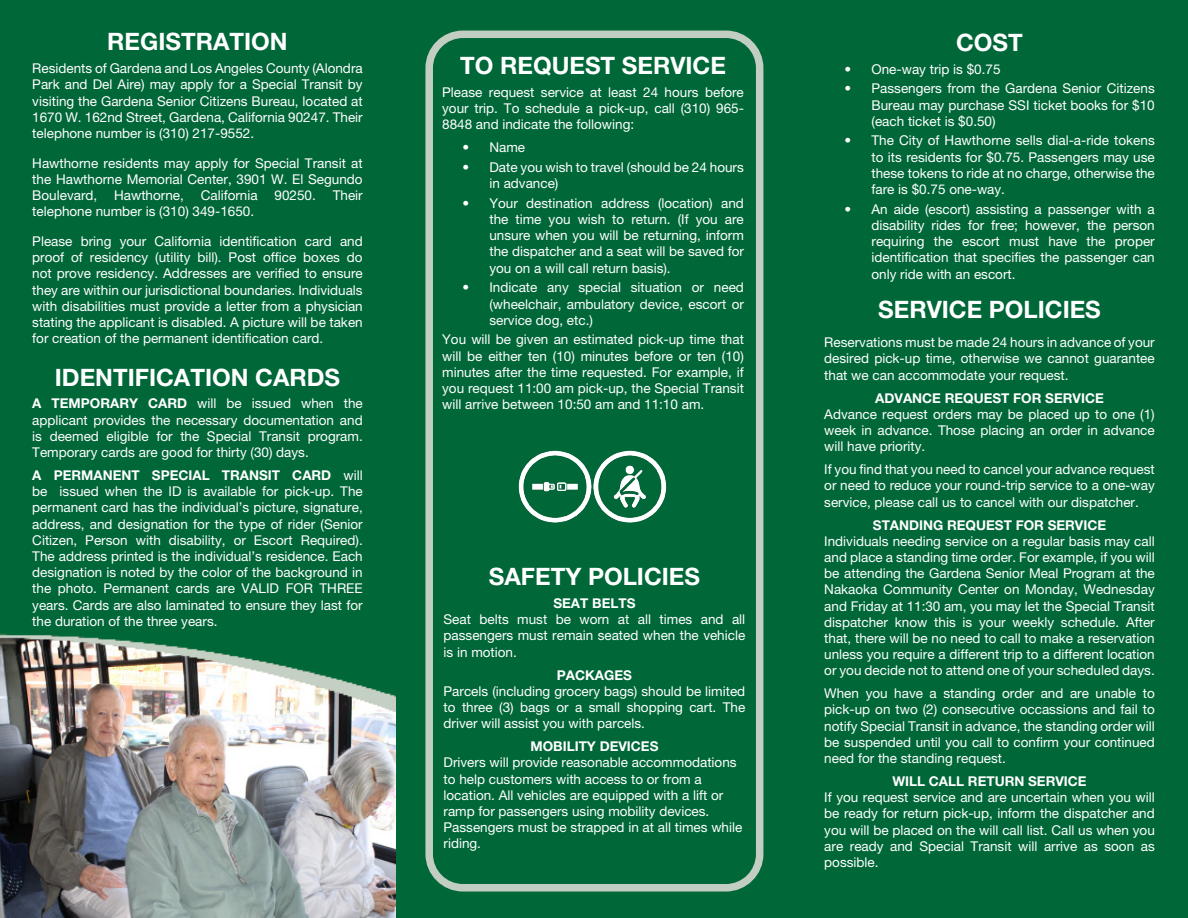
<style>
.page{position:relative;width:1188px;height:918px;background:#fff}
.page>*{position:absolute;margin:0;border:0;box-sizing:border-box;transform-origin:0 0}
.t1{font:700 24px "Helvetica Neue LT Pro";color:#fff}
.t2{font:13.5px/16.2px "Helvetica Neue LT Pro";color:#fff;text-align:justify}
.t3{font:700 13.5px "Helvetica Neue LT Pro";color:#fff}
.s1{font-weight:700}
</style>
<div class="page">
<img style="left:0;top:0;width:397px;height:918px">
<div style="left:397px;top:0;width:791px;height:918px;background:#006838"></div>
<div style="left:425px;top:31px;width:338px;height:861px;border:8px solid #c2cec2;border-radius:34px"></div>
<img style="left:518px;top:450px;width:149px;height:73px">
<p class="t1" style="left:107px;top:27px;width:182px">REGISTRATION</p>
<p class="t2" style="left:32px;top:60px;width:332px">Residents of Gardena and Los Angeles County (Alondra Park and Del Aire) may apply for a Special Transit by visiting the Gardena Senior Citizens Bureau, located at 1670 W. 162nd Street, Gardena, California 90247. Their telephone number is (310) 217-9552.</p>
<p class="t2" style="left:32px;top:155px;width:332px">Hawthorne residents may apply for Special Transit at the Hawthorne Memorial Center, 3901 W. El Segundo Boulevard, Hawthorne, California 90250. Their telephone number is (310) 349-1650.</p>
<p class="t2" style="left:32px;top:233px;width:332px">Please bring your California identification card and proof of residency (utility bill). Post office boxes do not prove residency. Addresses are verified to ensure they are within our jurisdictional boundaries. Individuals with disabilities must provide a letter from a physician stating the applicant is disabled. A picture will be taken for creation of the permanent identification card.</p>
<p class="t1" style="left:55px;top:362px;width:287px">IDENTIFICATION CARDS</p>
<p class="t2" style="left:32px;top:395px;width:332px"><span class="s1">A TEMPORARY CARD</span> will be issued when the applicant provides the necessary documentation and is deemed eligible for the Special Transit program.<br>Temporary cards are good for thirty (30) days.</p>
<p class="t2" style="left:32px;top:467px;width:332px"><span class="s1">A PERMANENT SPECIAL TRANSIT CARD</span> will be issued when the ID is available for pick-up. The permanent card has the individual’s picture, signature, address, and designation for the type of rider (Senior Citizen, Person with disability, or Escort Required).<br>The address printed is the individual’s residence. Each designation is noted by the color of the background in the photo. Permanent cards are VALID FOR THREE years. Cards are also laminated to ensure they last for the duration of the three years.</p>
<p class="t1" style="left:460px;top:51px;width:267px">TO REQUEST SERVICE</p>
<p class="t2" style="left:442px;top:84px;width:303px">Please request service at least 24 hours before your trip. To schedule a pick-up, call (310) 965- 8848 and indicate the following:</p>
<p class="t2" style="left:462px;top:139px;width:64px">• Name</p>
<p class="t2" style="left:489px;top:159px;width:256px;text-indent:-27px">• Date you wish to travel (should be 24 hours in advance)</p>
<p class="t2" style="left:489px;top:195px;width:256px;text-indent:-27px">• Your destination address (location) and the time you wish to return. (If you are unsure when you will be returning, inform the dispatcher and a seat will be saved for you on a will call return basis).</p>
<p class="t2" style="left:489px;top:279px;width:256px;text-indent:-27px">• Indicate any special situation or need (wheelchair, ambulatory device, escort or service dog, etc.)</p>
<p class="t2" style="left:442px;top:331px;width:303px">You will be given an estimated pick-up time that will be either ten (10) minutes before or ten (10) minutes after the time requested. For example, if you request 11:00 am pick-up, the Special Transit will arrive between 10:50 am and 11:10 am.</p>
<p class="t1" style="left:489px;top:562px;width:213px">SAFETY POLICIES</p>
<p class="t3" style="left:553px;top:595px;width:84px">SEAT BELTS</p>
<p class="t2" style="left:444px;top:611px;width:303px">Seat belts must be worn at all times and all passengers must remain seated when the vehicle is in motion.</p>
<p class="t3" style="left:557px;top:666px;width:77px">PACKAGES</p>
<p class="t2" style="left:444px;top:683px;width:303px">Parcels (including grocery bags) should be limited to three (3) bags or a small shopping cart. The driver will assist you with parcels.</p>
<p class="t3" style="left:530px;top:738px;width:129px">MOBILITY DEVICES</p>
<p class="t2" style="left:444px;top:754px;width:300px;text-align:left">Drivers will provide reasonable accommodations to help customers with access to or from a location. All vehicles are equipped with a lift or ramp for passengers using mobility devices.<br>Passengers must be strapped in at all times while riding.</p>
<p class="t1" style="left:956px;top:27px;width:68px">COST</p>
<p class="t2" style="left:845px;top:61px;width:158px">• One-way trip is $0.75</p>
<p class="t2" style="left:872px;top:80px;width:285px;text-indent:-27px">• Passengers from the Gardena Senior Citizens Bureau may purchase SSI ticket books for $10 (each ticket is $0.50)</p>
<p class="t2" style="left:872px;top:132px;width:285px;text-indent:-27px">• The City of Hawthorne sells dial-a-ride tokens to its residents for $0.75. Passengers may use these tokens to ride at no charge, otherwise the fare is $0.75 one-way.</p>
<p class="t2" style="left:872px;top:201px;width:285px;text-indent:-27px">• An aide (escort) assisting a passenger with a disability rides for free; however, the person requiring the escort must have the proper identification that specifies the passenger can only ride with an escort.</p>
<p class="t1" style="left:878px;top:294px;width:224px">SERVICE POLICIES</p>
<p class="t2" style="left:824px;top:334px;width:332px">Reservations must be made 24 hours in advance of your desired pick-up time, otherwise we cannot guarantee that we can accommodate your request.</p>
<p class="t3" style="left:875px;top:389px;width:230px">ADVANCE REQUEST FOR SERVICE</p>
<p class="t2" style="left:824px;top:406px;width:332px">Advance request orders may be placed up to one (1) week in advance. Those placing an order in advance will have priority.</p>
<p class="t2" style="left:824px;top:461px;width:332px">If you find that you need to cancel your advance request or need to reduce your round-trip service to a one-way service, please call us to cancel with our dispatcher.</p>
<p class="t3" style="left:873px;top:516px;width:235px">STANDING REQUEST FOR SERVICE</p>
<p class="t2" style="left:824px;top:533px;width:332px">Individuals needing service on a regular basis may call and place a standing time order. For example, if you will be attending the Gardena Senior Meal Program at the Nakaoka Community Center on Monday, Wednesday and Friday at 11:30 am, you may let the Special Transit dispatcher know this is your weekly schedule. After that, there will be no need to call to make a reservation unless you require a different trip to a different location or you decide not to attend one of your scheduled days.</p>
<p class="t2" style="left:824px;top:685px;width:332px">When you have a standing order and are unable to pick-up on two (2) consecutive occassions and fail to notify Special Transit in advance, the standing order will be suspended until you call to confirm your continued need for the standing request.</p>
<p class="t3" style="left:892px;top:773px;width:196px">WILL CALL RETURN SERVICE</p>
<p class="t2" style="left:824px;top:789px;width:332px">If you request service and are uncertain when you will be ready for return pick-up, inform the dispatcher and you will be placed on the will call list. Call us when you are ready and Special Transit will arrive as soon as possible.</p>
</div>
